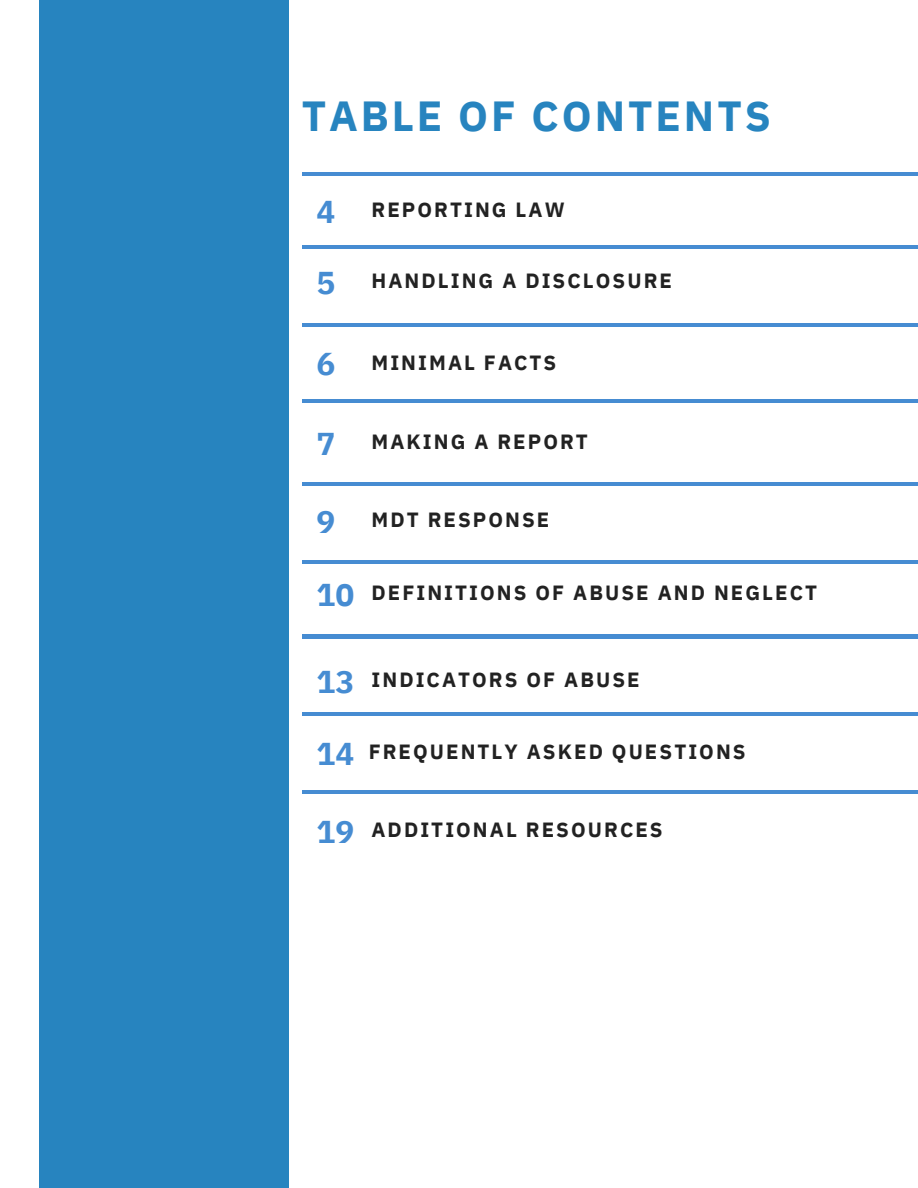
<style>
.page{position:relative;width:918px;height:1188px;background:#fff}
.page>*{position:absolute;margin:0;border:0;box-sizing:border-box;transform-origin:0 0}
.t1{font:700 42px "IBM Plex Sans";letter-spacing:.07em;color:#2784bf}
.t2{font:700 31.5px "IBM Plex Sans";color:#468cd2}
.t3{font:700 20.55px "IBM Plex Sans";letter-spacing:.1em;color:#222}
</style>
<div class="page">
<div style="left:39px;top:0;width:250px;height:1188px;background:#2784bf"></div>
<hr style="left:302px;top:172px;width:616px;height:3px;background:#468cd2">
<hr style="left:302px;top:245px;width:616px;height:4px;background:#468cd2">
<hr style="left:302px;top:323px;width:616px;height:4px;background:#468cd2">
<hr style="left:302px;top:399px;width:616px;height:4px;background:#468cd2">
<hr style="left:302px;top:483px;width:616px;height:3px;background:#468cd2">
<hr style="left:302px;top:560px;width:616px;height:4px;background:#468cd2">
<hr style="left:302px;top:635px;width:616px;height:3px;background:#468cd2">
<hr style="left:302px;top:713px;width:616px;height:3px;background:#468cd2">
<hr style="left:302px;top:790px;width:616px;height:4px;background:#468cd2">
<p class="t1" style="left:302px;top:88px;width:471px">TABLE OF CONTENTS</p>
<p class="t2" style="left:316px;top:191px;width:20px">4</p>
<p class="t3" style="left:372px;top:196px;width:195px">REPORTING LAW</p>
<p class="t2" style="left:316px;top:262px;width:20px">5</p>
<p class="t3" style="left:372px;top:267px;width:302px">HANDLING A DISCLOSURE</p>
<p class="t2" style="left:316px;top:343px;width:20px">6</p>
<p class="t3" style="left:372px;top:349px;width:186px">MINIMAL FACTS</p>
<p class="t2" style="left:316px;top:423px;width:20px">7</p>
<p class="t3" style="left:372px;top:428px;width:218px">MAKING A REPORT</p>
<p class="t2" style="left:316px;top:501px;width:20px">9</p>
<p class="t3" style="left:372px;top:506px;width:179px">MDT RESPONSE</p>
<p class="t2" style="left:316px;top:574px;width:39px">10</p>
<p class="t3" style="left:372px;top:579px;width:447px">DEFINITIONS OF ABUSE AND NEGLECT</p>
<p class="t2" style="left:316px;top:660px;width:39px">13</p>
<p class="t3" style="left:372px;top:666px;width:270px">INDICATORS OF ABUSE</p>
<p class="t2" style="left:316px;top:733px;width:39px">14</p>
<p class="t3" style="left:369px;top:738px;width:379px">FREQUENTLY ASKED QUESTIONS</p>
<p class="t2" style="left:316px;top:811px;width:39px">19</p>
<p class="t3" style="left:372px;top:816px;width:293px">ADDITIONAL RESOURCES</p>
</div>
